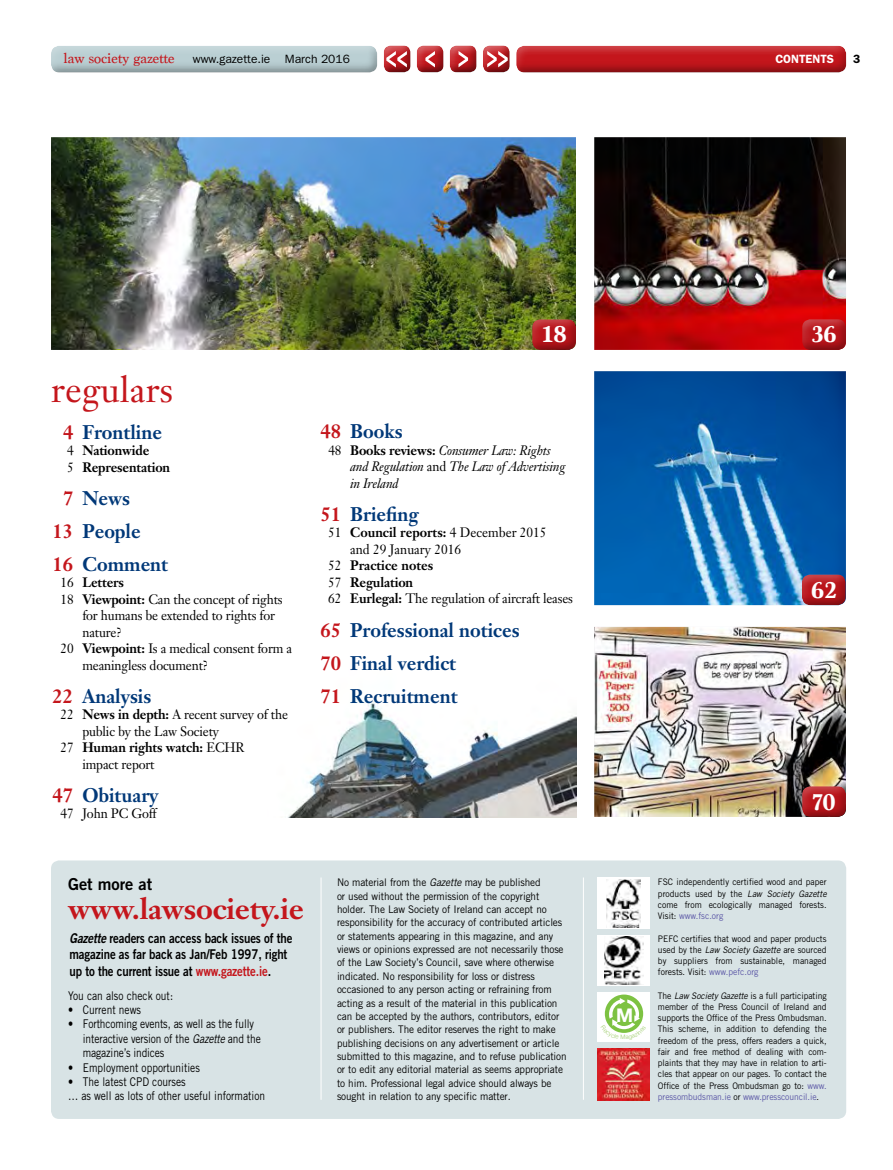
<style>
.page{position:relative;width:893px;height:1170px;background:#fff}
.page>*{position:absolute;margin:0;border:0;box-sizing:border-box;transform-origin:0 0}
.t1{font:36px "Janson Text";color:#c4161c}
.t2{font:700 29.25px "Janson Text";letter-spacing:-.01em;color:#c4161c}
.t3{font:700 24px "Marion";color:#fff}
.t4{font:700 19.5px/33px "Janson Text";color:#003878;scale:.95 1}
.t5{font:700 18.75px "Helvetica Neue";color:#fff}
.t6{font:16.5px "Trade Gothic Bold Two";color:#000}
.t7{font:15px "Marion";color:#c4161c}
.t8{font:13.5px "Janson Text";letter-spacing:-.01em;color:#000;scale:.95 1}
.t9{font:13.5px/16.2px "Trade Gothic Bold Two";letter-spacing:-.01em;color:#000;scale:.85 1}
.t10{font:700 13.5px/16.5px "Janson Text";letter-spacing:-.01em;color:#000;scale:.95 1}
.t11{font:italic 13.5px/16.5px "Janson Text";letter-spacing:-.01em;color:#000;scale:.95 1}
.t12{font:12px/14.4px "Trade Gothic";color:#000;scale:.85 1}
.t13{font:12px "Franklin Gothic";color:#000}
.t14{font:600 12px "Franklin Gothic";color:#fff}
.t15{font:600 12px "Franklin Gothic";color:#000}
.t16{font:10.5px/13.4px "Trade Gothic";letter-spacing:-.01em;color:#000;scale:.95 1}
.t17{font:9px/11.2px "Trade Gothic";color:#000;text-align:justify;scale:.95 1}
.t18{font:300 6px "Helvetica Neue";color:#9bcb67}
.s1{color:#c4161c}
.s2{font-weight:400}
.s3{font-weight:700}
.s4{font-style:normal}
.s5{font-weight:700;font-style:normal}
.s6{font-style:italic}
.s7{color:#5b57a6}
</style>
<div class="page">
<div style="left:43px;top:41px;width:347px;height:40px;background:#000;opacity:.5"></div>
<div style="left:474px;top:40px;width:48px;height:32px;background:#000;opacity:.75"></div>
<svg style="left:489px;top:51px;width:15px;height:16px"></svg>
<div style="left:372px;top:35px;width:46px;height:37px;background:#fff;opacity:.75"></div>
<div style="left:375px;top:40px;width:48px;height:32px;background:#000;opacity:.75"></div>
<svg style="left:386px;top:51px;width:19px;height:16px"></svg>
<div style="left:441px;top:40px;width:48px;height:32px;background:#000;opacity:.75"></div>
<svg style="left:458px;top:51px;width:10px;height:16px"></svg>
<div style="left:405px;top:35px;width:46px;height:37px;background:#fff;opacity:.75"></div>
<div style="left:408px;top:40px;width:48px;height:32px;background:#000;opacity:.75"></div>
<svg style="left:425px;top:51px;width:10px;height:16px"></svg>
<img style="left:288px;top:701px;width:288px;height:116px">
<img style="left:51px;top:137px;width:525px;height:213px">
<div style="left:504px;top:35px;width:348px;height:39px;background:#fff"></div>
<div style="left:508px;top:41px;width:351px;height:33px;background:#000;opacity:.5"></div>
<div style="left:51px;top:860px;width:795px;height:258px;background:#d8e3e5;border-radius:8px"></div>
<div style="left:597px;top:877px;width:52px;height:51px;background:#fff"></div>
<img style="left:607px;top:879px;width:34px;height:48px">
<div style="left:597px;top:935px;width:52px;height:50px;background:#fff"></div>
<img style="left:605px;top:936px;width:39px;height:48px">
<div style="left:597px;top:991px;width:52px;height:50px;background:#fff"></div>
<img style="left:597px;top:1048px;width:52px;height:52px">
<div style="left:520px;top:310px;width:62px;height:40px;background:#fff;opacity:.5"></div>
<div style="left:524px;top:315px;width:64px;height:35px;background:#000;opacity:.5"></div>
<hr style="left:321px;top:877px;width:1px;height:222px;background:#fff">
<hr style="left:583px;top:877px;width:1px;height:222px;background:#fff">
<img style="left:594px;top:137px;width:252px;height:213px">
<img style="left:594px;top:371px;width:252px;height:234px">
<img style="left:594px;top:627px;width:252px;height:189px">
<div style="left:790px;top:776px;width:62px;height:41px;background:#fff;opacity:.5"></div>
<div style="left:794px;top:781px;width:64px;height:36px;background:#000;opacity:.5"></div>
<div style="left:790px;top:310px;width:62px;height:40px;background:#fff;opacity:.5"></div>
<div style="left:794px;top:315px;width:64px;height:35px;background:#000;opacity:.5"></div>
<div style="left:790px;top:565px;width:62px;height:40px;background:#fff;opacity:.5"></div>
<div style="left:794px;top:570px;width:63px;height:35px;background:#000;opacity:.5"></div>
<svg style="left:604px;top:994px;width:40px;height:39px"></svg>
<h3 class="t7" style="left:63px;top:49px;width:113px">law society gazette</h3>
<p class="t13" style="left:193px;top:52px;width:159px">www.gazette.ie March 2016</p>
<p class="t14" style="left:775px;top:52px;width:60px">CONTENTS</p>
<p class="t15" style="left:853px;top:52px;width:9px">3</p>
<h1 class="t1" style="left:51px;top:367px;width:124px">regulars</h1>
<h3 class="t4" style="left:63px;top:415px;width:105px"><span class="s1">4</span> Frontline</h3>
<p class="t10" style="left:67px;top:442px;width:110px"><span class="s2">4</span> Nationwide<br><span class="s2">5</span> Representation</p>
<h3 class="t4" style="left:53px;top:481px;width:123px;text-indent:11px"><span class="s1">7</span> News<br><span class="s1">13</span> People<br><span class="s1">16</span> Comment</h3>
<p class="t10" style="left:61px;top:574px;width:68px"><span class="s2">16</span> Letters</p>
<p class="t8" style="left:61px;top:590px;width:235px">18 <span class="s3">Viewpoint:</span> Can the concept of rights</p>
<p class="t8" style="left:82px;top:606px;width:204px">for humans be extended to rights for</p>
<p class="t8" style="left:82px;top:623px;width:43px">nature?</p>
<p class="t8" style="left:61px;top:639px;width:245px">20 <span class="s3">Viewpoint:</span> Is a medical consent form a</p>
<p class="t8" style="left:82px;top:656px;width:134px">meaningless document?</p>
<h3 class="t4" style="left:53px;top:679px;width:105px"><span class="s1">22</span> Analysis</h3>
<p class="t8" style="left:61px;top:706px;width:241px">22 <span class="s3">News in depth:</span> A recent survey of the</p>
<p class="t8" style="left:82px;top:722px;width:145px">public by the Law Society</p>
<p class="t10" style="left:61px;top:739px;width:195px"><span class="s2">27</span> Human rights watch: <span class="s2">ECHR</span></p>
<p class="t8" style="left:82px;top:755px;width:78px">impact report</p>
<h3 class="t4" style="left:53px;top:778px;width:113px"><span class="s1">47</span> Obituary</h3>
<p class="t8" style="left:61px;top:805px;width:103px">47 John PC Goff</p>
<h3 class="t3" style="left:543px;top:320px;width:26px">18</h3>
<h3 class="t4" style="left:320px;top:415px;width:88px"><span class="s1">48</span> Books</h3>
<p class="t11" style="left:350px;top:442px;width:228px;text-indent:-22px"><span class="s4">48</span> <span class="s5">Books reviews:</span> Consumer Law: Rights and Regulation <span class="s4">and</span> The Law of Advertising in Ireland</p>
<h3 class="t4" style="left:320px;top:497px;width:105px"><span class="s1">51</span> Briefing</h3>
<p class="t8" style="left:328px;top:524px;width:232px">51 <span class="s3">Council reports:</span> 4 December 2015</p>
<p class="t8" style="left:350px;top:540px;width:118px">and 29 January 2016</p>
<p class="t10" style="left:328px;top:557px;width:112px"><span class="s2">52</span> Practice notes</p>
<p class="t10" style="left:328px;top:574px;width:91px"><span class="s2">57</span> Regulation</p>
<p class="t8" style="left:328px;top:590px;width:259px">62 <span class="s3">Eurlegal:</span> The regulation of aircraft leases</p>
<h3 class="t4" style="left:320px;top:613px;width:211px"><span class="s1">65</span> Professional notices<br><span class="s1">70</span> Final verdict<br><span class="s1">71</span> Recruitment</h3>
<h3 class="t6" style="left:68px;top:873px;width:86px">Get more at</h3>
<h2 class="t2" style="left:68px;top:889px;width:237px">www.lawsociety.ie</h2>
<p class="t9" style="left:70px;top:929px;width:264px"><span class="s6">Gazette</span> readers can access back issues of the magazine as far back as Jan/Feb 1997, right up to the current issue at <span class="s1">www.gazette.ie</span>.</p>
<p class="t12" style="left:68px;top:987px;width:125px">You can also check out:</p>
<p class="t12" style="left:68px;top:1002px;width:87px">• Current news</p>
<p class="t12" style="left:83px;top:1016px;width:211px;text-indent:-15px">• Forthcoming events, as well as the fully interactive version of the <span class="s6">Gazette</span> and the magazine’s indices</p>
<p class="t12" style="left:68px;top:1059px;width:157px">• Employment opportunities</p>
<p class="t12" style="left:68px;top:1074px;width:233px">• The latest CPD courses<br>… as well as lots of other useful information</p>
<p class="t16" style="left:337px;top:875px;width:243px">No material from the <span class="s6">Gazette</span> may be published<br>or used without the permission of the copyright holder. The Law Society of Ireland can accept no responsibility for the accuracy of contributed articles or statements appearing in this magazine, and any views or opinions expressed are not necessarily those of the Law Society’s Council, save where otherwise indicated. No responsibility for loss or distress occasioned to any person acting or refraining from acting as a result of the material in this publication can be accepted by the authors, contributors, editor or publishers. The editor reserves the right to make publishing decisions on any advertisement or article submitted to this magazine, and to refuse publication or to edit any editorial material as seems appropriate to him. Professional legal advice should always be sought in relation to any specific matter.</p>
<h3 class="t3" style="left:812px;top:320px;width:26px">36</h3>
<h3 class="t3" style="left:811px;top:575px;width:27px">62</h3>
<h3 class="t3" style="left:812px;top:787px;width:25px">70</h3>
<h3 class="t5" style="left:616px;top:1003px;width:19px">M</h3>
<p class="t18" style="left:620px;top:1033px;width:7px">M</p>
<p class="t17" style="left:658px;top:876px;width:179px">FSC independently certified wood and paper products used by the <span class="s6">Law Society Gazette </span>come from ecologically managed forests.<br>Visit: <span class="s7">www.fsc.org</span></p>
<p class="t17" style="left:658px;top:932px;width:179px">PEFC certifies that wood and paper products used by the <span class="s6">Law Society Gazette</span> are sourced by suppliers from sustainable, managed forests. Visit: <span class="s7">www.pefc.org</span></p>
<p class="t17" style="left:658px;top:989px;width:179px">The <span class="s6">Law Society Gazette</span> is a full participating member of the Press Council of Ireland and supports the Office of the Press Ombudsman.<br>This scheme, in addition to defending the freedom of the press, offers readers a quick, fair and free method of dealing with com&shy;plaints that they may have in relation to arti&shy;cles that appear on our pages. To contact the Office of the Press Ombudsman go to: <span class="s7">www. pressombudsman.ie</span> or <span class="s7">www.presscouncil.ie</span>.</p>
</div>
